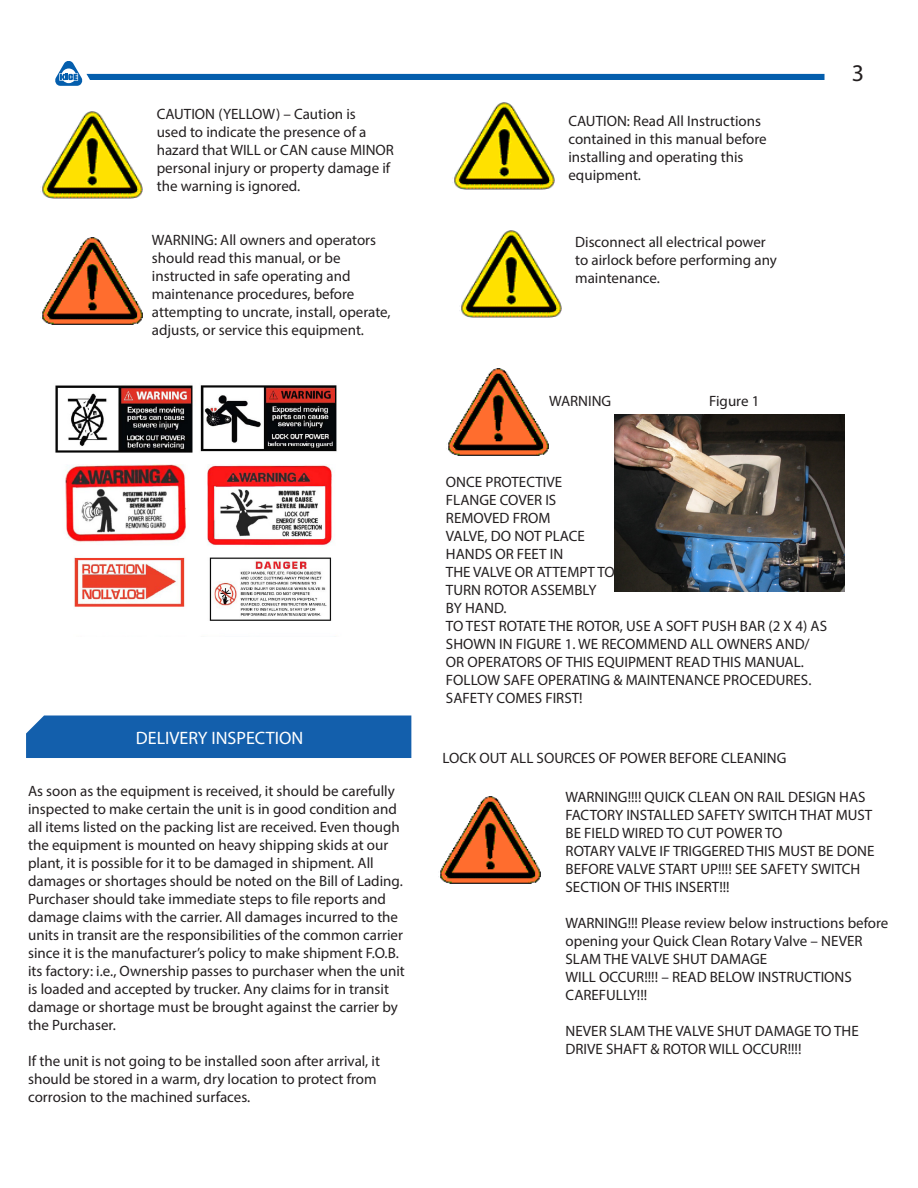
<style>
.page{position:relative;width:918px;height:1188px;background:#fff}
.page>*{position:absolute;margin:0;border:0;box-sizing:border-box;transform-origin:0 0}
.t1{font:24px "Myriad Pro";color:#231f20}
.t2{font:18px "Myriad Pro";color:#fff}
.N-Paragraph{font:15px/18px "Myriad Pro";color:#231f20}
</style>
<div class="page">
<img style="left:42px;top:237px;width:101px;height:88px">
<div style="left:26px;top:716px;width:385px;height:42px;background:#135fac"></div>
<img style="left:446px;top:368px;width:103px;height:88px">
<img style="left:615px;top:414px;width:229px;height:177px">
<img style="left:438px;top:796px;width:103px;height:88px">
<svg style="left:55px;top:61px;width:770px;height:25px"></svg>
<div style="left:710px;top:54px;width:119px;height:16px;background:#fff"></div>
<img style="left:40px;top:111px;width:103px;height:88px">
<img style="left:55px;top:385px;width:282px;height:236px">
<img style="left:452px;top:102px;width:103px;height:88px">
<img style="left:459px;top:230px;width:103px;height:88px">
<p class="N-Paragraph" style="left:157px;top:105px;width:239px">CAUTION (YELLOW) – Caution is<br>used to indicate the presence of a hazard that WILL or CAN cause MINOR personal injury or property damage if the warning is ignored.</p>
<p class="N-Paragraph" style="left:152px;top:231px;width:240px">WARNING: All owners and operators should read this manual, or be instructed in safe operating and maintenance procedures, before attempting to uncrate, install, operate,</p>
<p class="N-Paragraph" style="left:152px;top:321px;width:214px">adjusts, or service this equipment.</p>
<p class="t2" style="left:136px;top:726px;width:169px">DELIVERY INSPECTION</p>
<p class="N-Paragraph" style="left:28px;top:782px;width:368px">As soon as the equipment is received, it should be carefully</p>
<p class="N-Paragraph" style="left:28px;top:800px;width:370px">inspected to make certain the unit is in good condition and</p>
<p class="N-Paragraph" style="left:28px;top:818px;width:373px">all items listed on the packing list are received. Even though</p>
<p class="N-Paragraph" style="left:28px;top:836px;width:362px">the equipment is mounted on heavy shipping skids at our</p>
<p class="N-Paragraph" style="left:28px;top:854px;width:347px">plant, it is possible for it to be damaged in shipment. All</p>
<p class="N-Paragraph" style="left:28px;top:872px;width:376px">damages or shortages should be noted on the Bill of Lading.</p>
<p class="N-Paragraph" style="left:28px;top:890px;width:360px">Purchaser should take immediate steps to file reports and</p>
<p class="N-Paragraph" style="left:28px;top:908px;width:372px">damage claims with the carrier. All damages incurred to the</p>
<p class="N-Paragraph" style="left:28px;top:926px;width:376px">units in transit are the responsibilities of the common carrier</p>
<p class="N-Paragraph" style="left:28px;top:944px;width:372px">since it is the manufacturer’s policy to make shipment F.O.B.</p>
<p class="N-Paragraph" style="left:28px;top:962px;width:378px">its factory: i.e., Ownership passes to purchaser when the unit</p>
<p class="N-Paragraph" style="left:28px;top:980px;width:362px">is loaded and accepted by trucker. Any claims for in transit</p>
<p class="N-Paragraph" style="left:28px;top:998px;width:371px">damage or shortage must be brought against the carrier by</p>
<p class="N-Paragraph" style="left:28px;top:1016px;width:89px">the Purchaser.</p>
<p class="N-Paragraph" style="left:28px;top:1052px;width:353px">If the unit is not going to be installed soon after arrival, it</p>
<p class="N-Paragraph" style="left:28px;top:1070px;width:350px">should be stored in a warm, dry location to protect from</p>
<p class="N-Paragraph" style="left:28px;top:1088px;width:224px">corrosion to the machined surfaces.</p>
<p class="N-Paragraph" style="left:568px;top:112px;width:200px">CAUTION: Read All Instructions contained in this manual before installing and operating this equipment.</p>
<p class="N-Paragraph" style="left:575px;top:233px;width:203px">Disconnect all electrical power to airlock before performing any maintenance.</p>
<h1 class="t1" style="left:852px;top:58px;width:14px">3</h1>
<p class="N-Paragraph" style="left:549px;top:392px;width:64px">WARNING</p>
<p class="N-Paragraph" style="left:709px;top:392px;width:52px">Figure 1</p>
<p class="N-Paragraph" style="left:446px;top:473px;width:118px">ONCE PROTECTIVE</p>
<p class="N-Paragraph" style="left:446px;top:491px;width:112px">FLANGE COVER IS</p>
<p class="N-Paragraph" style="left:446px;top:509px;width:106px">REMOVED FROM</p>
<p class="N-Paragraph" style="left:446px;top:527px;width:140px">VALVE, DO NOT PLACE</p>
<p class="N-Paragraph" style="left:446px;top:545px;width:119px">HANDS OR FEET IN</p>
<p class="N-Paragraph" style="left:446px;top:563px;width:170px">THE VALVE OR ATTEMPT TO<br>TURN ROTOR ASSEMBLY<br>BY HAND.</p>
<p class="N-Paragraph" style="left:446px;top:617px;width:383px">TO TEST ROTATE THE ROTOR, USE A SOFT PUSH BAR (2 X 4) AS</p>
<p class="N-Paragraph" style="left:446px;top:635px;width:365px">SHOWN IN FIGURE 1. WE RECOMMEND ALL OWNERS AND/</p>
<p class="N-Paragraph" style="left:446px;top:653px;width:359px">OR OPERATORS OF THIS EQUIPMENT READ THIS MANUAL.</p>
<p class="N-Paragraph" style="left:446px;top:671px;width:367px">FOLLOW SAFE OPERATING &amp; MAINTENANCE PROCEDURES.</p>
<p class="N-Paragraph" style="left:446px;top:689px;width:138px">SAFETY COMES FIRST!</p>
<p class="N-Paragraph" style="left:443px;top:749px;width:345px">LOCK OUT ALL SOURCES OF POWER BEFORE CLEANING</p>
<p class="N-Paragraph" style="left:566px;top:788px;width:308px">WARNING!!!! QUICK CLEAN ON RAIL DESIGN HAS<br>FACTORY INSTALLED SAFETY SWITCH THAT MUST<br>BE FIELD WIRED TO CUT POWER TO</p>
<p class="N-Paragraph" style="left:566px;top:842px;width:310px">ROTARY VALVE IF TRIGGERED THIS MUST BE DONE<br>BEFORE VALVE START UP!!!! SEE SAFETY SWITCH<br>SECTION OF THIS INSERT!!!</p>
<p class="N-Paragraph" style="left:566px;top:914px;width:324px">WARNING!!! Please review below instructions before opening your Quick Clean Rotary Valve – NEVER<br>SLAM THE VALVE SHUT DAMAGE</p>
<p class="N-Paragraph" style="left:566px;top:968px;width:288px">WILL OCCUR!!!! – READ BELOW INSTRUCTIONS<br>CAREFULLY!!!</p>
<p class="N-Paragraph" style="left:566px;top:1022px;width:295px">NEVER SLAM THE VALVE SHUT DAMAGE TO THE<br>DRIVE SHAFT &amp; ROTOR WILL OCCUR!!!!</p>
</div>
